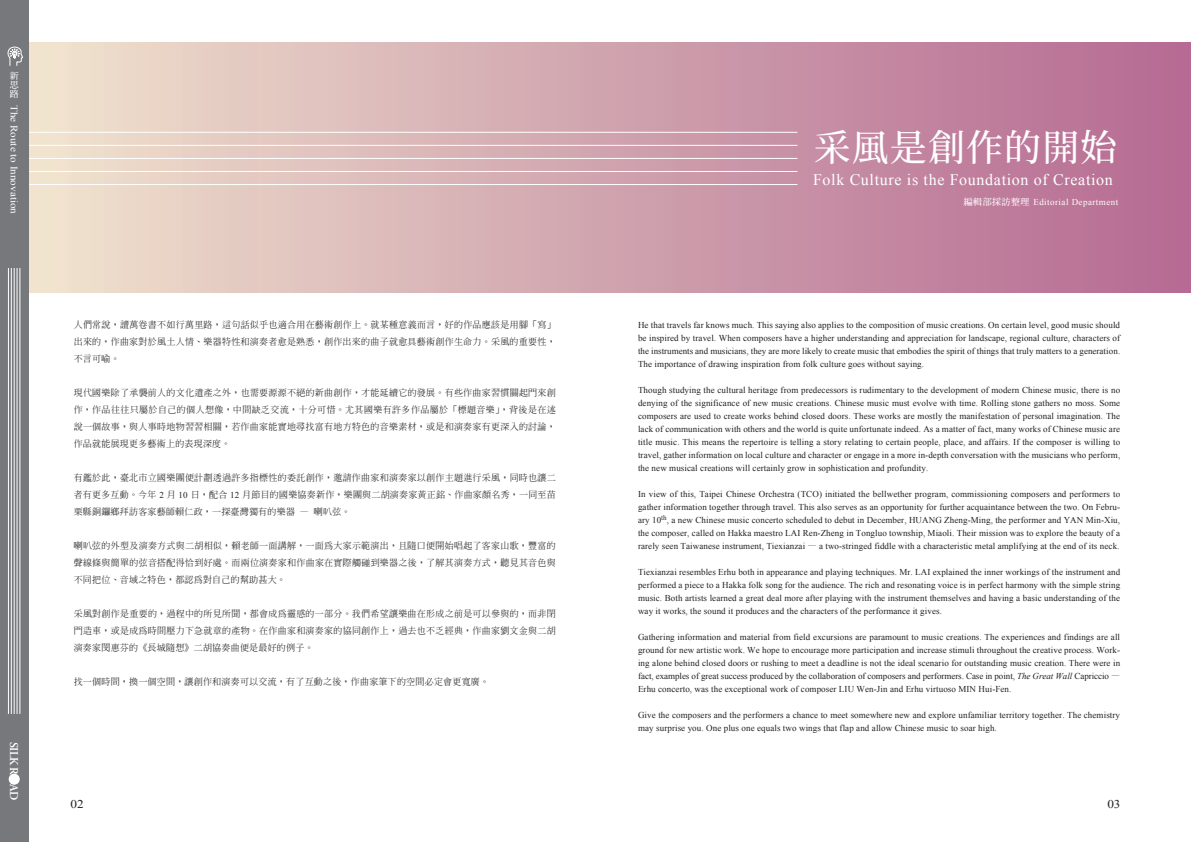
<style>
.page{position:relative;width:1191px;height:842px;background:#fff}
.page>*{position:absolute;margin:0;border:0;box-sizing:border-box;transform-origin:0 0}
.t1{font:500 37px "Noto Serif CJ Ktc";letter-spacing:.03em;color:#fff}
.t2{font:16px "Times New Roman";letter-spacing:.04em;color:#fff}
.t3{font:600 11.9px "Adobe Garamond Pro";color:#fff}
.t4{font:11.9px "Times New Roman";color:#231f20;scale:1.11 1}
.t5{font:10px "Times New Roman";color:#fff;scale:1.11 1}
.t6{font:9px/13px "Times New Roman";letter-spacing:.01em;color:#231f20;text-align:justify}
.t7{font:500 9px/17px "AR Ming B5";letter-spacing:.025em;color:#231f20;text-align:justify}
.t8{font:9px "Times New Roman";letter-spacing:.05em;color:#fff}
.t9{font:9px/9px "DF Ming Std W7";color:#fff;text-align:justify}
.s1{font-family:"Times New Roman";font-weight:400}
.s2{font-family:"DF Ming Std W7"}
.s3{font-family:"AR Ming B5";font-weight:500}
.s4{font-style:italic}
</style>
<div class="page">
<div style="left:15px;top:43px;width:1176px;height:250px;background:linear-gradient(to right,#f0e3ce,#b46891)"></div>
<hr style="left:21px;top:132px;width:776px;height:1px;background:#fff">
<hr style="left:21px;top:145px;width:776px;height:1px;background:#fff">
<hr style="left:21px;top:158px;width:776px;height:1px;background:#fff">
<hr style="left:21px;top:171px;width:776px;height:1px;background:#fff">
<hr style="left:21px;top:184px;width:776px;height:1px;background:#fff">
<div style="left:0;top:0;width:28px;height:842px;background:#76787b"></div>
<hr style="left:8px;top:268px;width:1px;height:446px;background:#fff">
<hr style="left:11px;top:268px;width:1px;height:446px;background:#fff">
<hr style="left:14px;top:268px;width:1px;height:446px;background:#fff">
<hr style="left:17px;top:268px;width:1px;height:446px;background:#fff">
<hr style="left:20px;top:268px;width:1px;height:446px;background:#fff">
<div style="left:9px;top:774px;width:11px;height:11px;background:#fff;border-radius:50%"></div>
<svg style="left:7px;top:46px;width:16px;height:20px"></svg>
<p class="t9" style="left:10px;top:71px;width:10px">新思路</p>
<p class="t5" style="left:21px;top:105px;width:100px;rotate:90deg">The Route to Innovation</p>
<h3 class="t3" style="left:21px;top:742px;width:59px;rotate:90deg">SILK R AD</h3>
<p class="t7" style="left:74px;top:316px;width:483px">人們常說，讀萬卷書不如行萬里路，這句話似乎也適合用在藝術創作上。就某種意義而言，好的作品應該是用腳「寫」出來的，作曲家對於風土人情、樂器特性和演奏者愈是熟悉，創作出來的曲子就愈具藝術創作生命力。采風的重要性，不言可喻。</p>
<p class="t7" style="left:74px;top:384px;width:483px">現代國樂除了承襲前人的文化遺產之外，也需要源源不絕的新曲創作，才能延續它的發展。有些作曲家習慣關起門來創作，作品往往只屬於自己的個人想像，中間缺乏交流，十分可惜。尤其國樂有許多作品屬於「標題音樂」，背後是在述說一個故事，與人事時地物習習相關，若作曲家能實地尋找富有地方特色的音樂素材，或是和演奏家有更深入的討論，作品就能展現更多藝術上的表現深度。</p>
<p class="t7" style="left:74px;top:469px;width:483px">有鑑於此，臺北市立國樂團便計劃透過許多指標性的委託創作，邀請作曲家和演奏家以創作主題進行采風，同時也讓二者有更多互動。今年 <span class="s1">2</span> 月 <span class="s1">10</span> 日，配合 <span class="s1">12</span> 月節目的國樂協奏新作，樂團與二胡演奏家黃正銘、作曲家顏名秀，一同至苗栗縣銅鑼鄉拜訪客家藝師賴仁政，一探臺灣獨有的樂器 — 喇叭弦。</p>
<p class="t7" style="left:74px;top:537px;width:483px">喇叭弦的外型及演奏方式與二胡相似，賴老師一面講解，一面為大家示範演出，且隨口便開始唱起了客家山歌，豐富的聲線條與簡單的弦音搭配得恰到好處。而兩位演奏家和作曲家在實際觸碰到樂器之後，了解其演奏方式，聽見其音色與不同把位、音域之特色，都認為對自己的幫助甚大。</p>
<p class="t7" style="left:74px;top:605px;width:483px">采風對創作是重要的，過程中的所見所聞，都會成為靈感的一部分。我們希望讓樂曲在形成之前是可以參與的，而非閉門造車，或是成為時間壓力下急就章的產物。在作曲家和演奏家的協同創作上，過去也不乏經典，作曲家劉文金與二胡演奏家閔惠芬的《長城隨想》二胡協奏曲便是最好的例子。</p>
<p class="t7" style="left:74px;top:673px;width:417px">找一個時間，換一個空間，讓創作和演奏可以交流，有了互動之後，作曲家筆下的空間必定會更寬廣。</p>
<h1 class="t1" style="left:813px;top:127px;width:305px">采風是創作的開始</h1>
<h2 class="t2" style="left:813px;top:169px;width:301px">Folk Culture is the Foundation of Creation</h2>
<p class="t8" style="left:963px;top:196px;width:156px"><span class="s2">編輯部採訪整理</span> Editorial Department</p>
<p class="t6" style="left:638px;top:318px;width:484px">He that travels far knows much. This saying also applies to the composition of music creations. On certain level, good music should be inspired by travel. When composers have a higher understanding and appreciation for landscape, regional culture, characters of the instruments and musicians, they are more likely to create music that embodies the spirit of things that truly matters to a generation.<br>The importance of drawing inspiration from folk culture goes without saying.</p>
<p class="t6" style="left:638px;top:383px;width:484px">Though studying the cultural heritage from predecessors is rudimentary to the development of modern Chinese music, there is no denying of the significance of new music creations. Chinese music must evolve with time. Rolling stone gathers no moss. Some composers are used to create works behind closed doors. These works are mostly the manifestation of personal imagination. The lack of communication with others and the world is quite unfortunate indeed. As a matter of fact, many works of Chinese music are title music. This means the repertoire is telling a story relating to certain people, place, and affairs. If the composer is willing to travel, gather information on local culture and character or engage in a more in-depth conversation with the musicians who perform, the new musical creations will certainly grow in sophistication and profundity.</p>
<p class="t6" style="left:638px;top:487px;width:484px">In view of this, Taipei Chinese Orchestra (TCO) initiated the bellwether program, commissioning composers and performers to gather information together through travel. This also serves as an opportunity for further acquaintance between the two. On Febru&shy;ary 10<sup>th</sup>, a new Chinese music concerto scheduled to debut in December, HUANG Zheng-Ming, the performer and YAN Min-Xiu, the composer, called on Hakka maestro LAI Ren-Zheng in Tongluo township, Miaoli. Their mission was to explore the beauty of a rarely seen Taiwanese instrument, Tiexianzai <span class="s3">—</span> a two-stringed fiddle with a characteristic metal amplifying at the end of its neck.</p>
<p class="t6" style="left:638px;top:565px;width:483px">Tiexianzai resembles Erhu both in appearance and playing techniques. Mr. LAI explained the inner workings of the instrument and performed a piece to a Hakka folk song for the audience. The rich and resonating voice is in perfect harmony with the simple string music. Both artists learned a great deal more after playing with the instrument themselves and having a basic understanding of the way it works, the sound it produces and the characters of the performance it gives.</p>
<p class="t6" style="left:638px;top:630px;width:484px">Gathering information and material from field excursions are paramount to music creations. The experiences and findings are all ground for new artistic work. We hope to encourage more participation and increase stimuli throughout the creative process. Work&shy;ing alone behind closed doors or rushing to meet a deadline is not the ideal scenario for outstanding music creation. There were in fact, examples of great success produced by the collaboration of composers and performers. Case in point, <span class="s4">The Great Wall</span> Capriccio <span class="s3">— </span>Erhu concerto, was the exceptional work of composer LIU Wen-Jin and Erhu virtuoso MIN Hui-Fen.</p>
<p class="t6" style="left:638px;top:708px;width:483px">Give the composers and the performers a chance to meet somewhere new and explore unfamiliar territory together. The chemistry may surprise you. One plus one equals two wings that flap and allow Chinese music to soar high.</p>
<h3 class="t4" style="left:70px;top:795px;width:13px">02</h3>
<h3 class="t4" style="left:1107px;top:795px;width:13px">03</h3>
</div>
